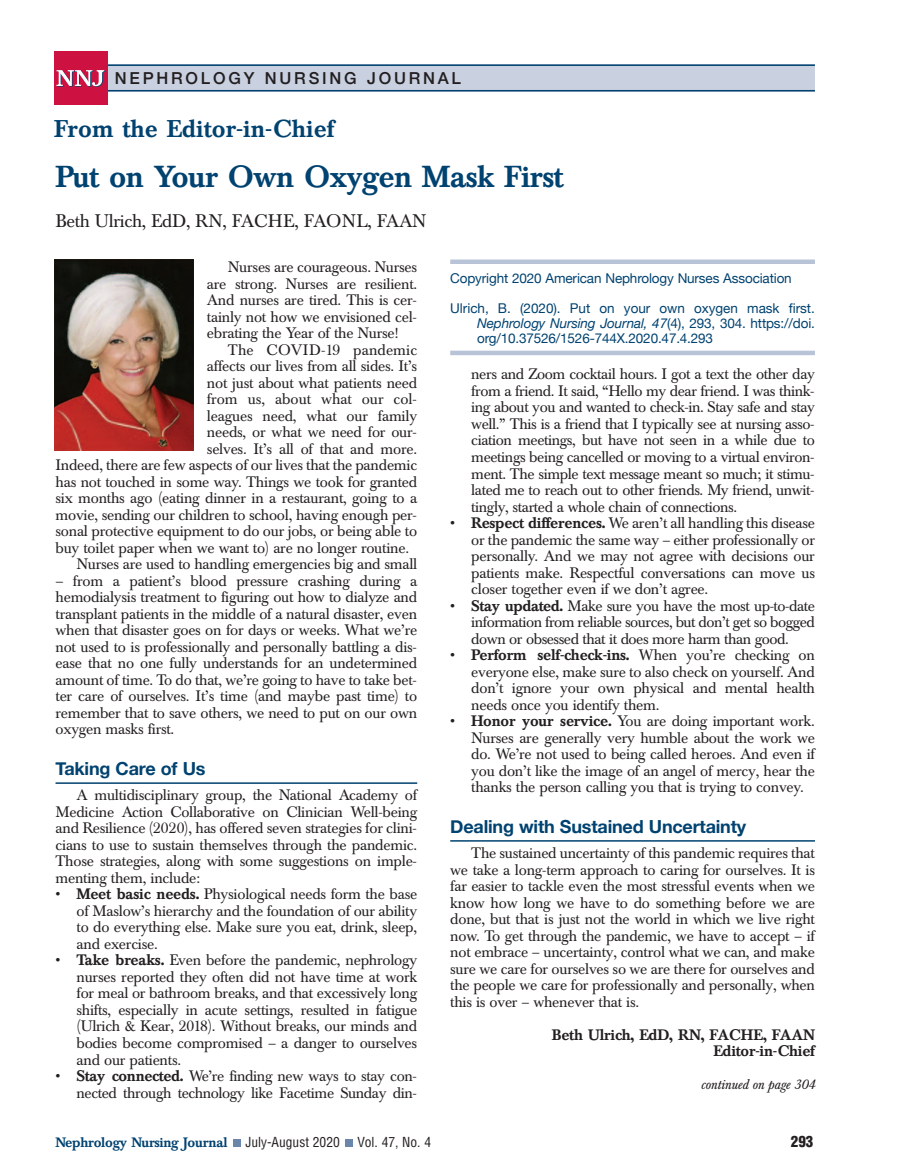
<style>
.page{position:relative;width:905px;height:1175px;background:#fff}
.page>*{position:absolute;margin:0;border:0;box-sizing:border-box;transform-origin:0 0}
.t1{font:500 30px "Baskerville BE";letter-spacing:-.02em;color:#004270}
.t2{font:500 24px "Baskerville BE";color:#004270}
.t3{font:700 18px "Helvetica Neue";letter-spacing:-.01em;color:#004270}
.t4{font:18px "Baskerville BE";letter-spacing:-.015em;color:#231f20}
.t5{font:500 16.5px "Helvetica Neue";letter-spacing:.165em;color:#231f20}
.t6{font:15px/16.5px "Baskerville BE";letter-spacing:-.015em;color:#231f20;text-align:justify}
.t7{font:500 15px "Baskerville BE";letter-spacing:-.015em;color:#231f20}
.t8{font:15px "Baskerville BE";letter-spacing:.005em;color:#231f20}
.t9{font:900 condensed 15px "Helvetica";color:#231f20}
.t10{font:13.5px/15px "Helvetica Neue";letter-spacing:-.01em;color:#004270;text-align:justify}
.t11{font:condensed 13.5px "Helvetica";color:#231f20}
.t12{font:500 13.5px "Baskerville BE";letter-spacing:-.025em;color:#004270}
.t13{font:italic 13.5px "Baskerville BE";letter-spacing:-.015em;color:#231f20}
.s1{font-weight:500}
.s2{font-style:italic}
</style>
<div class="page">
<div style="left:233px;top:1138px;width:7px;height:8px;background:#6a86ab"></div>
<div style="left:345px;top:1138px;width:7px;height:8px;background:#6a86ab"></div>
<hr style="left:56px;top:782px;width:361px;height:2px;background:#004270">
<div style="left:450px;top:259px;width:365px;height:5px;background:#b8c3d7"></div>
<hr style="left:450px;top:351px;width:365px;height:4px;background:#b8c3d7">
<div style="left:107px;top:64px;width:707px;height:27px;background:#c9d1e1"></div>
<hr style="left:107px;top:64px;width:707px;height:2px;background:#004270">
<hr style="left:107px;top:90px;width:707px;height:1px;background:#004270">
<div style="left:54px;top:51px;width:53px;height:54px;background:#cd1141"></div>
<svg style="left:56px;top:70px;width:49px;height:17px"></svg>
<hr style="left:450px;top:840px;width:365px;height:1px;background:#004270">
<img style="left:54px;top:259px;width:140px;height:192px">
<p class="t5" style="left:115px;top:68px;width:347px">NEPHROLOGY NURSING JOURNAL</p>
<p class="t2" style="left:54px;top:119px;width:282px">From the Editor-in-Chief</p>
<p class="t1" style="left:56px;top:164px;width:509px">Put on Your Own Oxygen Mask First</p>
<p class="t4" style="left:56px;top:214px;width:372px">Beth Ulrich, EdD, RN, FACHE, FAONL, FAAN</p>
<p class="t6" style="left:207px;top:260px;width:212px;text-indent:21px">Nurses are courageous. Nurses are strong. Nurses are resilient.<br>And nurses are tired. This is cer&shy;tainly not how we envisioned cel&shy;ebrating the Year of the Nurse!</p>
<p class="t8" style="left:228px;top:343px;width:191px">The COVID-19 pandemic</p>
<p class="t6" style="left:207px;top:359px;width:212px">affects our lives from all sides. It’s</p>
<p class="t6" style="left:207px;top:376px;width:212px">not just about what patients need</p>
<p class="t6" style="left:207px;top:392px;width:211px">from us, about what our col-</p>
<p class="t6" style="left:207px;top:409px;width:212px">leagues need, what our family</p>
<p class="t6" style="left:207px;top:425px;width:211px">needs, or what we need for our-</p>
<p class="t6" style="left:207px;top:442px;width:212px">selves. It’s all of that and more.</p>
<p class="t6" style="left:56px;top:458px;width:363px">Indeed, there are few aspects of our lives that the pandemic</p>
<p class="t6" style="left:56px;top:475px;width:363px">has not touched in some way. Things we took for granted</p>
<p class="t6" style="left:56px;top:491px;width:363px">six months ago (eating dinner in a restaurant, going to a</p>
<p class="t6" style="left:56px;top:508px;width:363px">movie, sending our children to school, having enough per-</p>
<p class="t6" style="left:56px;top:524px;width:363px">sonal protective equipment to do our jobs, or being able to</p>
<p class="t6" style="left:56px;top:541px;width:355px">buy toilet paper when we want to) are no longer routine.</p>
<p class="t6" style="left:77px;top:557px;width:342px">Nurses are used to handling emergencies big and small</p>
<p class="t6" style="left:56px;top:574px;width:363px">– from a patient’s blood pressure crashing during a hemodialysis treatment to figuring out how to dialyze and transplant patients in the middle of a natural disaster, even when that disaster goes on for days or weeks. What we’re not used to is professionally and personally battling a dis&shy;ease that no one fully understands for an undetermined amount of time. To do that, we’re going to have to take bet&shy;ter care of ourselves. It’s time (and maybe past time) to remember that to save others, we need to put on our own oxygen masks first.</p>
<p class="t3" style="left:56px;top:757px;width:151px">Taking Care of Us</p>
<p class="t6" style="left:56px;top:788px;width:363px;text-indent:21px">A multidisciplinary group, the National Academy of Medicine Action Collaborative on Clinician Well-being and Resilience (2020), has offered seven strategies for clini&shy;cians to use to sustain themselves through the pandemic.<br>Those strategies, along with some suggestions on imple&shy;menting them, include:</p>
<p class="t6" style="left:76px;top:887px;width:342px;text-indent:-21px">• <span class="s1">Meet basic needs.</span> Physiological needs form the base of Maslow’s hierarchy and the foundation of our ability to do everything else. Make sure you eat, drink, sleep, and exercise.</p>
<p class="t6" style="left:76px;top:953px;width:342px;text-indent:-21px">• <span class="s1">Take breaks.</span> Even before the pandemic, nephrology nurses reported they often did not have time at work for meal or bathroom breaks, and that excessively long shifts, especially in acute settings, resulted in fatigue (Ulrich &amp; Kear, 2018). Without breaks, our minds and bodies become compromised – a danger to ourselves and our patients.</p>
<p class="t6" style="left:56px;top:1069px;width:363px;text-align:right">• <span class="s1">Stay connected.</span> We’re finding new ways to stay con&shy;nected through technology like Facetime Sunday din-</p>
<p class="t10" style="left:450px;top:270px;width:343px">Copyright 2020 American Nephrology Nurses Association</p>
<p class="t10" style="left:477px;top:300px;width:339px;text-indent:-27px">Ulrich, B. (2020). Put on your own oxygen mask first.<br><span class="s2">Nephrology Nursing Journal, 47</span>(4), 293, 304. https://doi. org/10.37526/1526-744X.2020.47.4.293</p>
<p class="t6" style="left:471px;top:368px;width:345px">ners and Zoom cocktail hours. I got a text the other day from a friend. It said, “Hello my dear friend. I was think&shy;ing about you and wanted to check-in. Stay safe and stay well.” This is a friend that I typically see at nursing asso&shy;ciation meetings, but have not seen in a while due to meetings being cancelled or moving to a virtual environ&shy;ment. The simple text message meant so much; it stimu&shy;lated me to reach out to other friends. My friend, unwit&shy;tingly, started a whole chain of connections.</p>
<p class="t6" style="left:471px;top:516px;width:345px;text-indent:-21px">• <span class="s1">Respect differences.</span> We aren’t all handling this disease or the pandemic the same way – either professionally or personally. And we may not agree with decisions our patients make. Respectful conversations can move us closer together even if we don’t agree.</p>
<p class="t6" style="left:471px;top:599px;width:345px;text-indent:-21px">• <span class="s1">Stay updated.</span> Make sure you have the most up-to-date information from reliable sources, but don’t get so bogged down or obsessed that it does more harm than good.</p>
<p class="t6" style="left:471px;top:648px;width:345px;text-indent:-21px">• <span class="s1">Perform self-check-ins.</span> When you’re checking on everyone else, make sure to also check on yourself. And don’t ignore your own physical and mental health needs once you identify them.</p>
<p class="t6" style="left:471px;top:714px;width:345px;text-indent:-21px">• <span class="s1">Honor your service.</span> You are doing important work.<br>Nurses are generally very humble about the work we do. We’re not used to being called heroes. And even if you don’t like the image of an angel of mercy, hear the thanks the person calling you that is trying to convey.</p>
<p class="t3" style="left:450px;top:815px;width:297px">Dealing with Sustained Uncertainty</p>
<p class="t6" style="left:450px;top:846px;width:366px;text-indent:21px">The sustained uncertainty of this pandemic requires that we take a long-term approach to caring for ourselves. It is far easier to tackle even the most stressful events when we know how long we have to do something before we are done, but that is just not the world in which we live right now. To get through the pandemic, we have to accept – if not embrace – uncertainty, control what we can, and make sure we care for ourselves so we are there for ourselves and the people we care for professionally and personally, when this is over – whenever that is.</p>
<p class="t7" style="left:552px;top:1028px;width:264px">Beth Ulrich, EdD, RN, FACHE, FAAN</p>
<p class="t7" style="left:713px;top:1045px;width:103px">Editor-in-Chief</p>
<p class="t13" style="left:700px;top:1079px;width:116px">continued on page 304</p>
<p class="t12" style="left:56px;top:1137px;width:174px">Nephrology Nursing Journal</p>
<p class="t11" style="left:245px;top:1136px;width:96px">July-August 2020</p>
<p class="t11" style="left:357px;top:1136px;width:75px">Vol. 47, No. 4</p>
<p class="t9" style="left:791px;top:1136px;width:24px">293</p>
</div>
